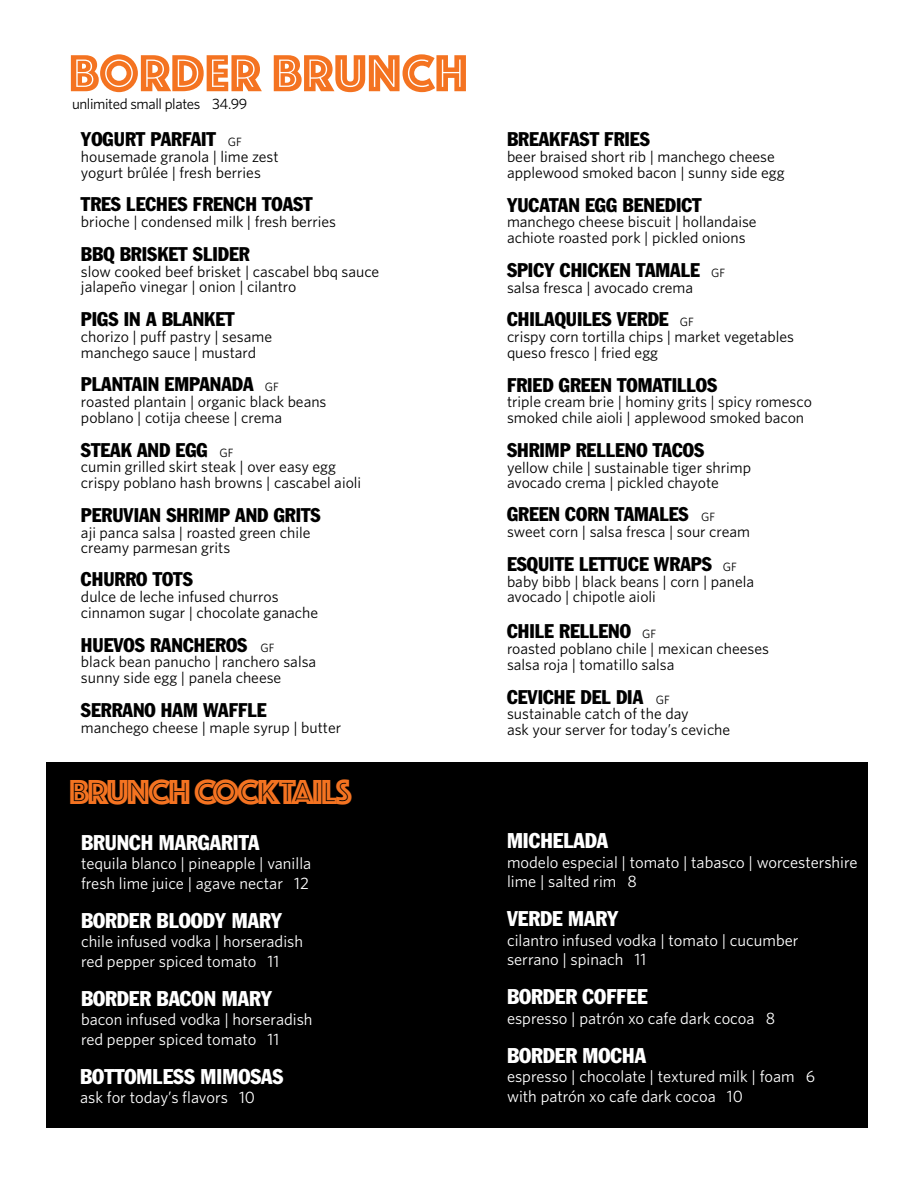
<style>
.page{position:relative;width:918px;height:1188px;background:#fff}
.page>*{position:absolute;margin:0;border:0;box-sizing:border-box;transform-origin:0 0}
.t1{font:54px "Phosphate Pro Inline";color:#f47321}
.t2{font:36px "Phosphate Pro Inline";letter-spacing:-.05em;color:#f47321}
.t3{font:condensed 21px "Franklin Gothic Std";color:#fff}
.t4{font:condensed 19.5px "Franklin Gothic Std";color:#000}
.t5{font:16.5px/19.5px "Whitney";color:#fff}
.t6{font:15.75px/15.8px "Whitney";color:#000}
.t7{font:15px "Whitney";letter-spacing:-.025em;color:#000}
.s1{font-family:"Whitney";font-stretch:normal;font-size:12px}
</style>
<div class="page">
<div style="left:46px;top:762px;width:821px;height:366px;background:#000"></div>
<h1 class="t1" style="left:69px;top:55px;width:400px">BORDER BRUNCH</h1>
<p class="t7" style="left:72px;top:99px;width:177px">unlimited small plates 34.99</p>
<p class="t4" style="left:81px;top:132px;width:162px">YOGURT PARFAIT <span class="s1">GF</span></p>
<p class="t6" style="left:81px;top:150px;width:199px">housemade granola | lime zest yogurt brûlée | fresh berries</p>
<p class="t4" style="left:81px;top:197px;width:233px">TRES LECHES FRENCH TOAST</p>
<p class="t6" style="left:81px;top:215px;width:257px">brioche | condensed milk | fresh berries</p>
<p class="t4" style="left:81px;top:247px;width:170px">BBQ BRISKET SLIDER</p>
<p class="t6" style="left:81px;top:265px;width:300px">slow cooked beef brisket | cascabel bbq sauce jalapeño vinegar | onion | cilantro</p>
<p class="t4" style="left:81px;top:312px;width:155px">PIGS IN A BLANKET</p>
<p class="t6" style="left:81px;top:330px;width:193px">chorizo | puff pastry | sesame manchego sauce | mustard</p>
<p class="t4" style="left:81px;top:377px;width:199px">PLANTAIN EMPANADA <span class="s1">GF</span></p>
<p class="t6" style="left:81px;top:395px;width:247px">roasted plantain | organic black beans poblano | cotija cheese | crema</p>
<p class="t4" style="left:81px;top:443px;width:154px">STEAK AND EGG <span class="s1">GF</span></p>
<p class="t6" style="left:81px;top:460px;width:282px">cumin grilled skirt steak | over easy egg crispy poblano hash browns | cascabel aioli</p>
<p class="t4" style="left:81px;top:508px;width:241px">PERUVIAN SHRIMP AND GRITS</p>
<p class="t6" style="left:81px;top:526px;width:231px">aji panca salsa | roasted green chile creamy parmesan grits</p>
<p class="t4" style="left:81px;top:572px;width:113px">CHURRO TOTS</p>
<p class="t6" style="left:81px;top:590px;width:239px">dulce de leche infused churros cinnamon sugar | chocolate ganache</p>
<p class="t4" style="left:81px;top:638px;width:195px">HUEVOS RANCHEROS <span class="s1">GF</span></p>
<p class="t6" style="left:81px;top:655px;width:237px">black bean panucho | ranchero salsa sunny side egg | panela cheese</p>
<p class="t4" style="left:81px;top:703px;width:187px">SERRANO HAM WAFFLE</p>
<p class="t6" style="left:81px;top:721px;width:262px">manchego cheese | maple syrup | butter</p>
<h2 class="t2" style="left:69px;top:780px;width:284px">BRUNCHCOCKTAILS</h2>
<h3 class="t3" style="left:81px;top:835px;width:180px">BRUNCH MARGARITA</h3>
<p class="t5" style="left:81px;top:855px;width:232px">tequila blanco | pineapple | vanilla fresh lime juice | agave nectar 12</p>
<h3 class="t3" style="left:81px;top:913px;width:203px">BORDER BLOODY MARY</h3>
<p class="t5" style="left:81px;top:933px;width:224px">chile infused vodka | horseradish red pepper spiced tomato 11</p>
<h3 class="t3" style="left:81px;top:991px;width:192px">BORDER BACON MARY</h3>
<p class="t5" style="left:81px;top:1011px;width:233px">bacon infused vodka | horseradish red pepper spiced tomato 11</p>
<h3 class="t3" style="left:80px;top:1069px;width:205px">BOTTOMLESS MIMOSAS</h3>
<p class="t5" style="left:80px;top:1089px;width:176px">ask for today’s flavors 10</p>
<p class="t4" style="left:507px;top:132px;width:144px">BREAKFAST FRIES</p>
<p class="t6" style="left:507px;top:150px;width:279px">beer braised short rib | manchego cheese applewood smoked bacon | sunny side egg</p>
<p class="t4" style="left:507px;top:198px;width:196px">YUCATAN EGG BENEDICT</p>
<p class="t6" style="left:507px;top:216px;width:251px">manchego cheese biscuit | hollandaise achiote roasted pork | pickled onions</p>
<p class="t4" style="left:507px;top:263px;width:220px">SPICY CHICKEN TAMALE <span class="s1">GF</span></p>
<p class="t6" style="left:507px;top:281px;width:188px">salsa fresca | avocado crema</p>
<p class="t4" style="left:507px;top:312px;width:188px">CHILAQUILES VERDE <span class="s1">GF</span></p>
<p class="t6" style="left:507px;top:330px;width:289px">crispy corn tortilla chips | market vegetables queso fresco | fried egg</p>
<p class="t4" style="left:507px;top:378px;width:212px">FRIED GREEN TOMATILLOS</p>
<p class="t6" style="left:507px;top:396px;width:306px">triple cream brie | hominy grits | spicy romesco smoked chile aioli | applewood smoked bacon</p>
<p class="t4" style="left:507px;top:443px;width:199px">SHRIMP RELLENO TACOS</p>
<p class="t6" style="left:507px;top:461px;width:246px">yellow chile | sustainable tiger shrimp avocado crema | pickled chayote</p>
<p class="t4" style="left:507px;top:507px;width:210px">GREEN CORN TAMALES <span class="s1">GF</span></p>
<p class="t6" style="left:507px;top:525px;width:245px">sweet corn | salsa fresca | sour cream</p>
<p class="t4" style="left:507px;top:557px;width:232px">ESQUITE LETTUCE WRAPS <span class="s1">GF</span></p>
<p class="t6" style="left:507px;top:575px;width:249px">baby bibb | black beans | corn | panela avocado | chipotle aioli</p>
<p class="t4" style="left:507px;top:624px;width:151px">CHILE RELLENO <span class="s1">GF</span></p>
<p class="t6" style="left:507px;top:642px;width:264px">roasted poblano chile | mexican cheeses salsa roja | tomatillo salsa</p>
<p class="t4" style="left:507px;top:690px;width:164px">CEVICHE DEL DIA <span class="s1">GF</span></p>
<p class="t6" style="left:507px;top:708px;width:225px">sustainable catch of the day<br>ask your server for today’s ceviche</p>
<h3 class="t3" style="left:507px;top:833px;width:103px">MICHELADA</h3>
<p class="t5" style="left:507px;top:854px;width:352px">modelo especial | tomato | tabasco | worcestershire lime | salted rim 8</p>
<h3 class="t3" style="left:507px;top:911px;width:113px">VERDE MARY</h3>
<p class="t5" style="left:507px;top:932px;width:293px">cilantro infused vodka | tomato | cucumber serrano | spinach 11</p>
<h3 class="t3" style="left:507px;top:989px;width:142px">BORDER COFFEE</h3>
<p class="t5" style="left:507px;top:1010px;width:270px">espresso | patrón xo cafe dark cocoa 8</p>
<h3 class="t3" style="left:507px;top:1048px;width:141px">BORDER MOCHA</h3>
<p class="t5" style="left:507px;top:1068px;width:310px">espresso | chocolate | textured milk | foam 6 with patrón xo cafe dark cocoa 10</p>
</div>
